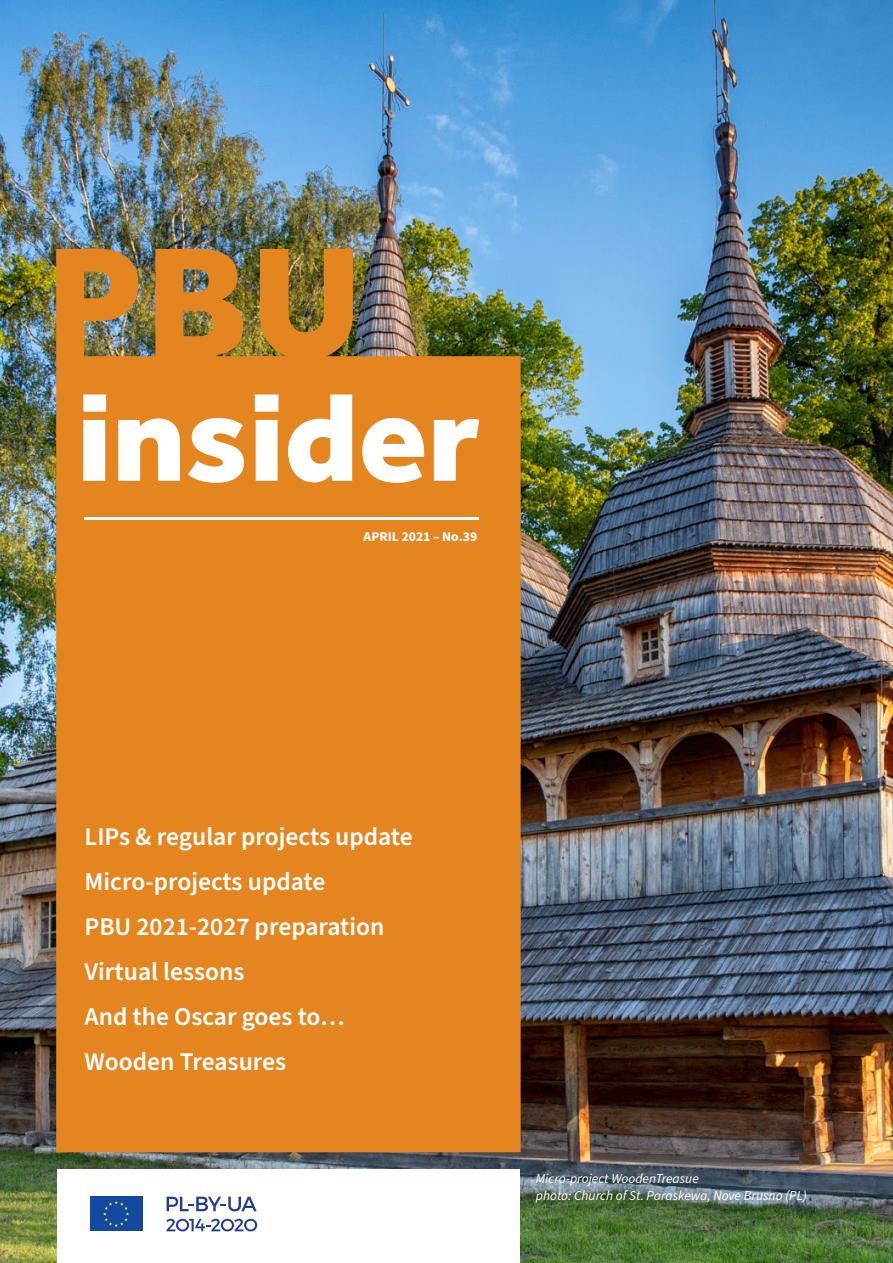
<style>
.page{position:relative;width:893px;height:1263px;background:#fff}
.page>*{position:absolute;margin:0;border:0;box-sizing:border-box;transform-origin:0 0}
.t1{font:600 25.5px "Source Sans Pro";color:#fff}
.t2{font:italic 13.5px "Source Sans Pro";color:#fff}
.t3{font:700 13.5px "Source Sans Pro";color:#fff}
</style>
<div class="page">
<img style="left:1px;top:1px;width:891px;height:1261px">
<div style="left:57px;top:1169px;width:462px;height:94px;background:#fff"></div>
<svg style="left:56px;top:249px;width:465px;height:903px;background:#dc8423"></svg>
<hr style="left:85px;top:517px;width:394px;height:2px;background:#fff">
<svg style="left:83px;top:394px;width:396px;height:89px"></svg>
<svg style="left:166px;top:1196px;width:91px;height:35px"></svg>
<div style="left:90px;top:1196px;width:52px;height:35px;background:#114aa0"></div>
<svg style="left:103px;top:1201px;width:26px;height:26px"></svg>
<p class="t3" style="left:364px;top:527px;width:115px">APRIL 2021 – No.39</p>
<p class="t1" style="left:85px;top:819px;width:330px">LIPs &amp; regular projects update</p>
<p class="t1" style="left:85px;top:864px;width:242px">Micro-projects update</p>
<p class="t1" style="left:85px;top:909px;width:302px">PBU 2021-2027 preparation</p>
<p class="t1" style="left:85px;top:954px;width:161px">Virtual lessons</p>
<p class="t1" style="left:85px;top:999px;width:262px">And the Oscar goes to…</p>
<p class="t1" style="left:85px;top:1044px;width:203px">Wooden Treasures</p>
<p class="t2" style="left:536px;top:1170px;width:165px">Micro-project WoodenTreasue</p>
<p class="t2" style="left:536px;top:1186px;width:273px">photo: Church of St. Paraskewa, Nove Brusno (PL)</p>
</div>
